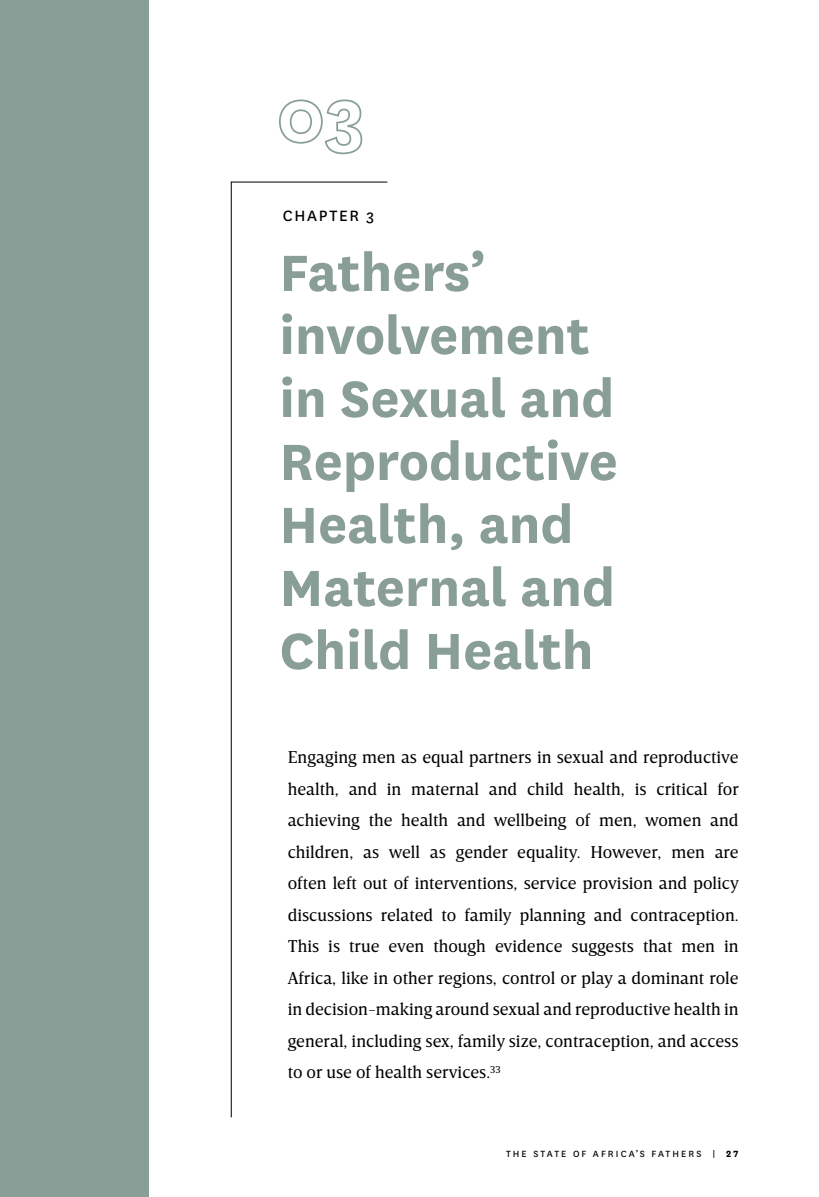
<style>
.page{position:relative;width:819px;height:1197px;background:#fff}
.page>*{position:absolute;margin:0;border:0;box-sizing:border-box;transform-origin:0 0}
.t1{font:700 59.5px/63px "National";color:#899e96}
.t2{font:17.5px/31.5px "Breve Text";color:#000;text-align:justify}
.t3{font:17.5px "National";letter-spacing:.1em;color:#000}
.t4{font:10.5px "National";letter-spacing:.2em;color:#000}
.s1{font-weight:700}
</style>
<div class="page">
<div style="left:0;top:0;width:148px;height:1197px;background:#899e96"></div>
<svg style="left:279px;top:99px;width:84px;height:56px"></svg>
<hr style="left:231px;top:182px;width:1px;height:935px;background:#000">
<hr style="left:231px;top:182px;width:156px;height:1px;background:#000">
<p class="t3" style="left:283px;top:204px;width:93px">CHAPTER 3</p>
<h1 class="t1" style="left:279px;top:237px;width:340px">Fathers’ involvement in Sexual and<br>Reproductive<br>Health, and<br>Maternal and<br>Child Health</h1>
<p class="t2" style="left:288px;top:742px;width:453px">Engaging men as equal partners in sexual and reproductive health, and in maternal and child health, is critical for achieving the health and wellbeing of men, women and children, as well as gender equality. However, men are often left out of interventions, service provision and policy discussions related to family planning and contraception.<br>This is true even though evidence suggests that men in Africa, like in other regions, control or play a dominant role in decision-making around sexual and reproductive health in general, including sex, family size, contraception, and access to or use of health services.<sup>33</sup></p>
<p class="t4" style="left:506px;top:1147px;width:234px">THE STATE OF AFRICA’S FATHERS | <span class="s1">27</span></p>
</div>
